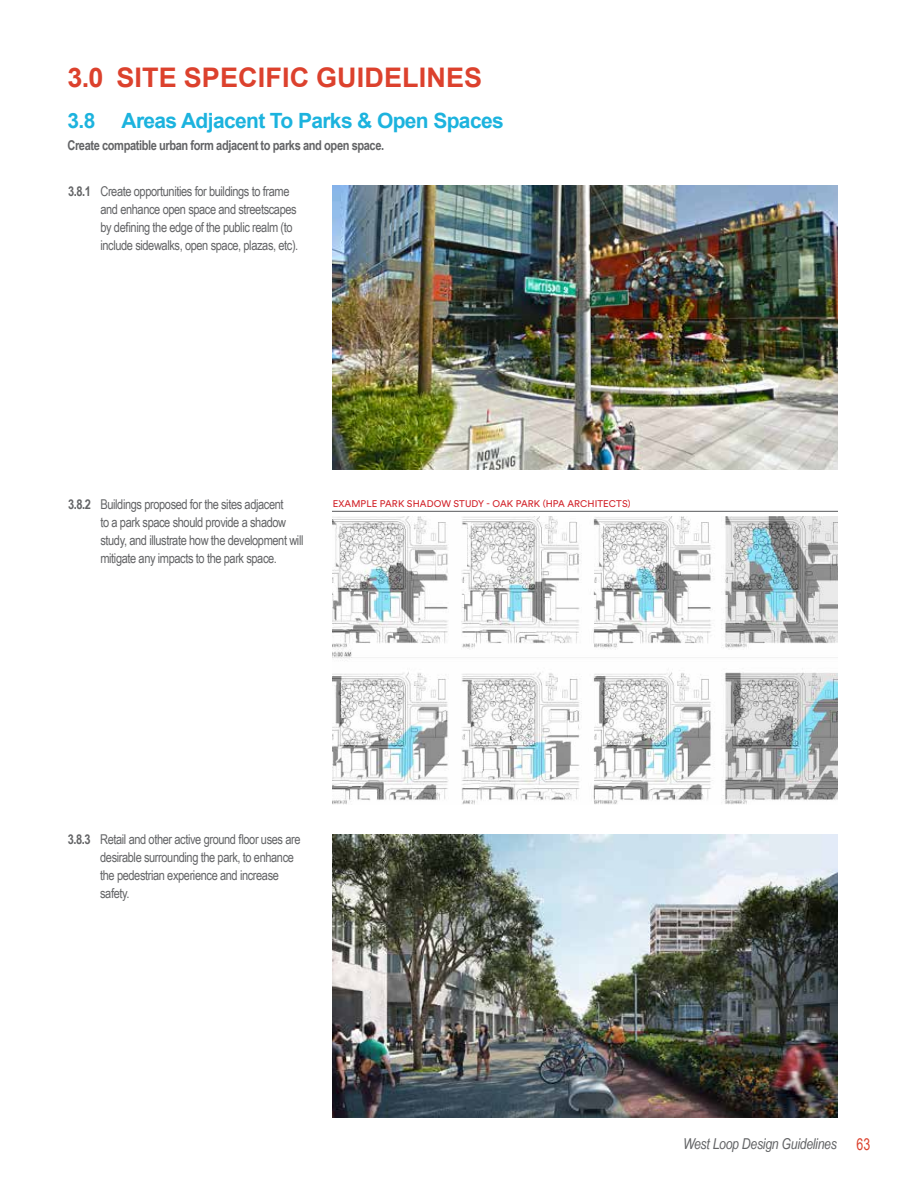
<style>
.page{position:relative;width:918px;height:1188px;background:#fff}
.page>*{position:absolute;margin:0;border:0;box-sizing:border-box;transform-origin:0 0}
.t1{font:700 27px "Arial";letter-spacing:.005em;color:#dc412d}
.t2{font:700 21px "Arial";letter-spacing:-.03em;color:#1cb3de}
.t3{font:italic 15px "Arial Narrow";letter-spacing:-.02em;color:#636466}
.t4{font:13.5px/18px "Arial Narrow";letter-spacing:-.03em;color:#636466}
.t5{font:700 13.5px "Arial Narrow";letter-spacing:-.03em;color:#636466}
.t6{font:9.6px "Circular Std";letter-spacing:.01em;color:#d2232a}
.s1{font-weight:700}
.s2{font-family:"Arial";font-style:normal;font-size:16.5px;color:#dc412d}
</style>
<div class="page">
<img style="left:333px;top:186px;width:504px;height:283px">
<svg style="left:333px;top:511px;width:504px;height:293px"></svg>
<img style="left:333px;top:834px;width:504px;height:284px">
<h1 class="t1" style="left:68px;top:59px;width:416px">3.0 SITE SPECIFIC GUIDELINES</h1>
<h2 class="t2" style="left:68px;top:105px;width:438px">3.8 Areas Adjacent To Parks &amp; Open Spaces</h2>
<p class="t5" style="left:68px;top:135px;width:318px">Create compatible urban form adjacent to parks and open space.</p>
<p class="t4" style="left:100px;top:181px;width:199px;text-indent:-32px"><span class="s1">3.8.1</span> Create opportunities for buildings to frame and enhance open space and streetscapes by defining the edge of the public realm (to include sidewalks, open space, plazas, etc).</p>
<p class="t4" style="left:100px;top:495px;width:205px;text-indent:-32px"><span class="s1">3.8.2</span> Buildings proposed for the sites adjacent<br>to a park space should provide a shadow study, and illustrate how the development will mitigate any impacts to the park space.</p>
<p class="t6" style="left:333px;top:498px;width:299px">EXAMPLE PARK SHADOW STUDY - OAK PARK (HPA ARCHITECTS)</p>
<p class="t4" style="left:100px;top:830px;width:202px;text-indent:-32px"><span class="s1">3.8.3</span> Retail and other active ground floor uses are desirable surrounding the park, to enhance the pedestrian experience and increase safety.</p>
<p class="t3" style="left:683px;top:1134px;width:189px">West Loop Design Guidelines <span class="s2">63</span></p>
</div>
